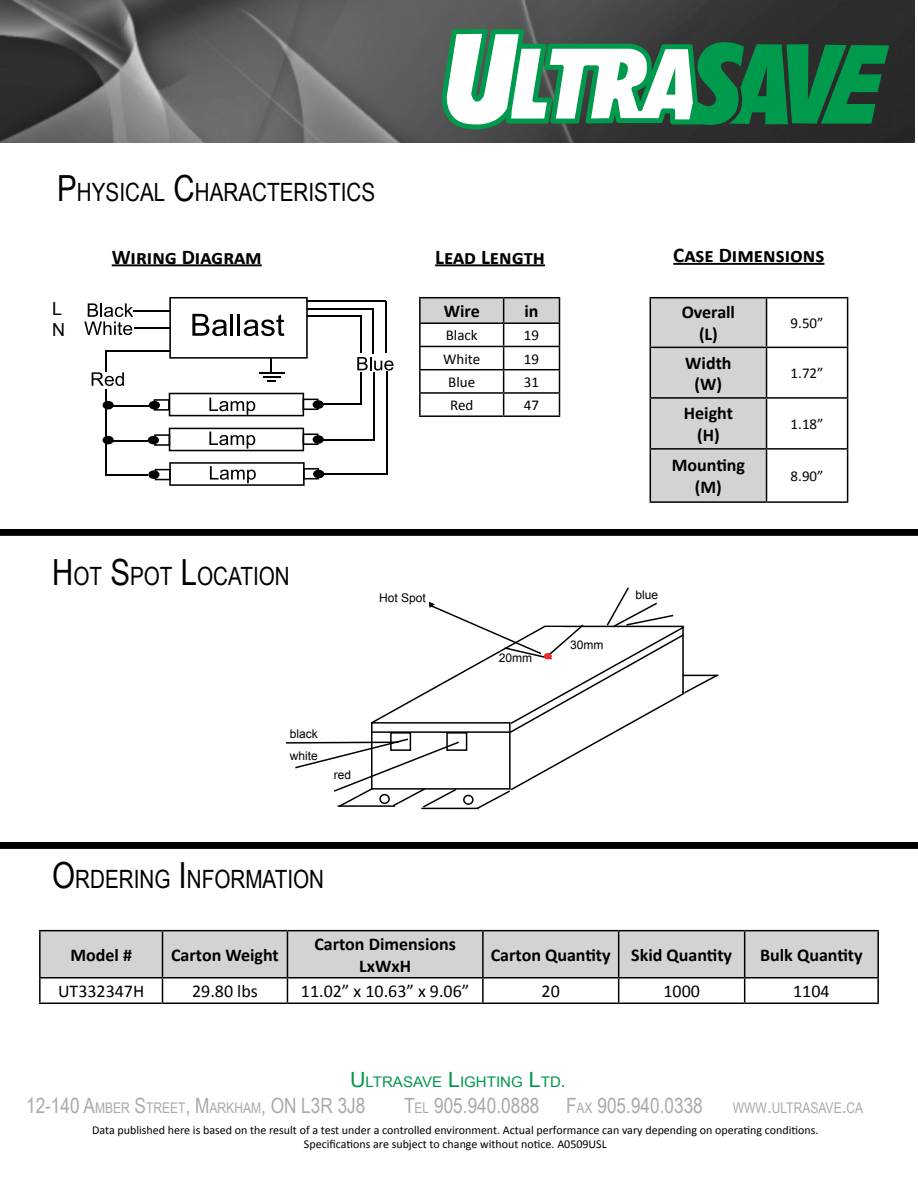
<style>
.page{position:relative;width:918px;height:1188px;background:#fff}
.page>*{position:absolute;margin:0;border:0;box-sizing:border-box;transform-origin:0 0}
.t1{font:25.2px "Arial Narrow";color:#000}
.t2{font:21px "Arial Narrow";color:#a7a9ac}
.t3{font:700 21px "Calibri";color:#000}
.t4{font:700 18px/21.6px "Calibri";color:#000;text-align:center}
.t5{font:18px "Calibri";color:#000}
.t6{font:18px/21.6px "Arial";color:#000}
.t7{font:15px "Calibri";color:#000}
.t8{font:14.7px "Arial Narrow";color:#00964d;scale:1.25 1}
.t9{font:14.7px "Arial Narrow";color:#a7a9ac}
.t10{font:12px/14.4px "Calibri";color:#000;text-align:center}
.t11{font:12px "Arial";color:#000}
.s1{font-size:36px}
.s2{font-size:21px}
.s3{font-size:14.7px}
</style>
<div class="page">
<img style="left:0;top:0;width:914px;height:142px">
<hr style="left:419px;top:297px;width:85px;height:1px;background:#000">
<hr style="left:419px;top:298px;width:2px;height:24px;background:#000">
<hr style="left:504px;top:297px;width:56px;height:1px;background:#000">
<hr style="left:419px;top:322px;width:85px;height:2px;background:#000">
<hr style="left:419px;top:324px;width:2px;height:22px;background:#000">
<hr style="left:419px;top:346px;width:85px;height:1px;background:#000">
<hr style="left:419px;top:347px;width:2px;height:22px;background:#000">
<hr style="left:419px;top:369px;width:85px;height:1px;background:#000">
<hr style="left:419px;top:370px;width:2px;height:22px;background:#000">
<hr style="left:419px;top:392px;width:85px;height:2px;background:#000">
<hr style="left:419px;top:394px;width:2px;height:21px;background:#000">
<svg style="left:420px;top:298px;width:140px;height:117px"></svg>
<hr style="left:419px;top:415px;width:85px;height:2px;background:#000">
<hr style="left:504px;top:415px;width:56px;height:2px;background:#000">
<div style="left:1px;top:530px;width:916px;height:5px;background:#000"></div>
<div style="left:0;top:529px;width:918px;height:7px;border:2px solid #000"></div>
<div style="left:651px;top:298px;width:115px;height:203px;background:#d1d3d4"></div>
<hr style="left:650px;top:297px;width:117px;height:1px;background:#000">
<hr style="left:650px;top:298px;width:1px;height:49px;background:#000">
<hr style="left:767px;top:297px;width:81px;height:1px;background:#000">
<hr style="left:766px;top:298px;width:1px;height:49px;background:#000">
<hr style="left:847px;top:298px;width:1px;height:49px;background:#000">
<hr style="left:650px;top:347px;width:117px;height:1px;background:#000">
<hr style="left:650px;top:348px;width:1px;height:49px;background:#000">
<hr style="left:767px;top:347px;width:81px;height:1px;background:#000">
<hr style="left:766px;top:348px;width:1px;height:49px;background:#000">
<hr style="left:847px;top:348px;width:1px;height:49px;background:#000">
<hr style="left:650px;top:397px;width:117px;height:2px;background:#000">
<hr style="left:650px;top:399px;width:1px;height:49px;background:#000">
<hr style="left:767px;top:397px;width:81px;height:2px;background:#000">
<hr style="left:766px;top:399px;width:1px;height:49px;background:#000">
<hr style="left:847px;top:399px;width:1px;height:49px;background:#000">
<hr style="left:650px;top:448px;width:117px;height:2px;background:#000">
<hr style="left:650px;top:450px;width:1px;height:51px;background:#000">
<hr style="left:767px;top:448px;width:81px;height:2px;background:#000">
<hr style="left:766px;top:450px;width:1px;height:51px;background:#000">
<hr style="left:847px;top:450px;width:1px;height:51px;background:#000">
<hr style="left:650px;top:501px;width:117px;height:2px;background:#000">
<hr style="left:767px;top:501px;width:81px;height:2px;background:#000">
<hr style="left:39px;top:930px;width:124px;height:1px;background:#000">
<hr style="left:39px;top:931px;width:2px;height:46px;background:#000">
<hr style="left:163px;top:930px;width:124px;height:1px;background:#000">
<hr style="left:287px;top:930px;width:196px;height:1px;background:#000">
<hr style="left:483px;top:930px;width:136px;height:1px;background:#000">
<hr style="left:619px;top:930px;width:126px;height:1px;background:#000">
<hr style="left:745px;top:930px;width:134px;height:1px;background:#000">
<hr style="left:877px;top:931px;width:2px;height:46px;background:#000">
<hr style="left:39px;top:977px;width:124px;height:2px;background:#000">
<hr style="left:39px;top:979px;width:2px;height:24px;background:#000">
<hr style="left:745px;top:977px;width:134px;height:2px;background:#000">
<svg style="left:40px;top:931px;width:838px;height:72px"></svg>
<hr style="left:877px;top:979px;width:2px;height:24px;background:#000">
<hr style="left:39px;top:1003px;width:124px;height:1px;background:#000">
<hr style="left:163px;top:1003px;width:124px;height:1px;background:#000">
<hr style="left:287px;top:1003px;width:196px;height:1px;background:#000">
<hr style="left:483px;top:1003px;width:136px;height:1px;background:#000">
<hr style="left:619px;top:1003px;width:126px;height:1px;background:#000">
<hr style="left:745px;top:1003px;width:134px;height:1px;background:#000">
<svg style="left:442px;top:29px;width:447px;height:103px"></svg>
<hr style="left:112px;top:264px;width:150px;height:2px;background:#000">
<hr style="left:435px;top:264px;width:110px;height:2px;background:#000">
<hr style="left:673px;top:263px;width:151px;height:2px;background:#000">
<hr style="left:133px;top:310px;width:37px;height:2px;background:#000">
<hr style="left:134px;top:328px;width:37px;height:1px;background:#000">
<hr style="left:105px;top:350px;width:65px;height:1px;background:#000">
<hr style="left:307px;top:315px;width:54px;height:2px;background:#000">
<hr style="left:360px;top:315px;width:2px;height:38px;background:#000">
<hr style="left:106px;top:390px;width:1px;height:86px;background:#000">
<hr style="left:107px;top:405px;width:42px;height:2px;background:#000">
<hr style="left:323px;top:403px;width:38px;height:2px;background:#000">
<svg style="left:149px;top:393px;width:175px;height:23px"></svg>
<svg style="left:84px;top:303px;width:49px;height:32px"></svg>
<svg style="left:92px;top:351px;width:32px;height:35px"></svg>
<hr style="left:361px;top:372px;width:1px;height:33px;background:#000">
<svg style="left:357px;top:357px;width:37px;height:14px"></svg>
<svg style="left:103px;top:401px;width:11px;height:8px"></svg>
<hr style="left:106px;top:440px;width:42px;height:2px;background:#000">
<svg style="left:148px;top:428px;width:176px;height:23px"></svg>
<hr style="left:323px;top:439px;width:51px;height:1px;background:#000">
<hr style="left:373px;top:372px;width:1px;height:68px;background:#000">
<hr style="left:307px;top:308px;width:66px;height:2px;background:#000">
<hr style="left:372px;top:308px;width:2px;height:45px;background:#000">
<svg style="left:103px;top:436px;width:11px;height:8px"></svg>
<hr style="left:307px;top:301px;width:79px;height:1px;background:#000">
<hr style="left:385px;top:302px;width:2px;height:51px;background:#000">
<hr style="left:386px;top:372px;width:2px;height:102px;background:#000">
<svg style="left:148px;top:462px;width:176px;height:24px"></svg>
<hr style="left:323px;top:473px;width:65px;height:1px;background:#000">
<hr style="left:106px;top:474px;width:42px;height:2px;background:#000">
<svg style="left:169px;top:297px;width:139px;height:85px"></svg>
<div style="left:1px;top:843px;width:916px;height:5px;background:#000"></div>
<div style="left:0;top:842px;width:918px;height:7px;border:2px solid #000"></div>
<svg style="left:286px;top:587px;width:433px;height:223px"></svg>
<h1 class="t1" style="left:57px;top:173px;width:317px"><span class="s1">P</span>HYSICAL <span class="s1">C</span>HARACTERISTICS</h1>
<h3 class="t6" style="left:52px;top:298px;width:14px">L<br>N</h3>
<h2 class="t3" style="left:112px;top:243px;width:152px">Wiring Diagram</h2>
<h2 class="t3" style="left:435px;top:243px;width:111px">Lead Length</h2>
<h2 class="t3" style="left:673px;top:242px;width:153px">Case Dimensions</h2>
<h3 class="t4" style="left:444px;top:300px;width:37px">Wire</h3>
<h3 class="t4" style="left:525px;top:300px;width:16px">in</h3>
<p class="t7" style="left:446px;top:326px;width:33px">Black</p>
<p class="t7" style="left:524px;top:326px;width:17px">19</p>
<p class="t7" style="left:443px;top:349px;width:39px">White</p>
<p class="t7" style="left:524px;top:349px;width:17px">19</p>
<p class="t7" style="left:448px;top:373px;width:28px">Blue</p>
<p class="t7" style="left:524px;top:373px;width:17px">31</p>
<p class="t7" style="left:450px;top:396px;width:25px">Red</p>
<p class="t7" style="left:524px;top:396px;width:17px">47</p>
<h3 class="t4" style="left:682px;top:302px;width:55px">Overall (L)</h3>
<p class="t7" style="left:791px;top:314px;width:34px">9.50”</p>
<h3 class="t4" style="left:685px;top:352px;width:48px">Width (W)</h3>
<p class="t7" style="left:791px;top:364px;width:34px">1.72”</p>
<h3 class="t4" style="left:684px;top:403px;width:51px">Height (H)</h3>
<p class="t7" style="left:791px;top:415px;width:34px">1.18”</p>
<h3 class="t4" style="left:672px;top:455px;width:75px">Mounting (M)</h3>
<p class="t7" style="left:791px;top:467px;width:34px">8.90”</p>
<h1 class="t1" style="left:52px;top:558px;width:239px"><span class="s1">H</span> OT <span class="s1">S</span>POT <span class="s1">L</span>OCATION</h1>
<p class="t11" style="left:379px;top:590px;width:48px">Hot Spot</p>
<p class="t11" style="left:290px;top:726px;width:30px">black</p>
<p class="t11" style="left:290px;top:748px;width:30px">white</p>
<p class="t11" style="left:334px;top:767px;width:19px">red</p>
<h1 class="t1" style="left:52px;top:860px;width:274px"><span class="s1">O</span>RDERING <span class="s1">I</span> NFORMATION</h1>
<p class="t11" style="left:499px;top:650px;width:35px">20mm</p>
<p class="t11" style="left:570px;top:637px;width:35px">30mm</p>
<p class="t11" style="left:635px;top:587px;width:24px">blue</p>
<h3 class="t4" style="left:70px;top:944px;width:63px">Model #</h3>
<h3 class="t4" style="left:171px;top:944px;width:109px">Carton Weight</h3>
<h3 class="t4" style="left:314px;top:933px;width:143px">Carton Dimensions<br>LxWxH</h3>
<h3 class="t4" style="left:491px;top:944px;width:243px">Carton Quantity Skid Quantity</h3>
<h3 class="t4" style="left:760px;top:944px;width:104px">Bulk Quantity</h3>
<h3 class="t5" style="left:58px;top:980px;width:88px">UT332347H</h3>
<h3 class="t5" style="left:192px;top:980px;width:67px">29.80 lbs</h3>
<h3 class="t5" style="left:301px;top:980px;width:170px">11.02” x 10.63” x 9.06”</h3>
<h3 class="t5" style="left:542px;top:980px;width:20px">20</h3>
<h3 class="t5" style="left:663px;top:980px;width:38px">1000</h3>
<h3 class="t5" style="left:793px;top:980px;width:38px">1104</h3>
<p class="t8" style="left:350px;top:1072px;width:174px"><span class="s2">U</span> LTRASAVE <span class="s2">L</span>IGHTING <span class="s2">L</span>TD<span class="s2">.</span></p>
<h2 class="t2" style="left:26px;top:1090px;width:678px">12-140 A<span class="s3">MBER</span> S<span class="s3">TREET</span>, M<span class="s3">ARKHAM</span>, ON L3R 3J8 T<span class="s3">EL</span> 905.940.0888 F<span class="s3">AX</span> 905.940.0338</h2>
<p class="t9" style="left:733px;top:1097px;width:132px">WWW<span class="s2">.</span>ULTRASAVE<span class="s2">.</span>CA</p>
<p class="t10" style="left:92px;top:1123px;width:728px">Data published here is based on the result of a test under a controlled environment. Actual performance can vary depending on operating conditions.<br>Specifications are subject to change without notice. A0509USL</p>
</div>
